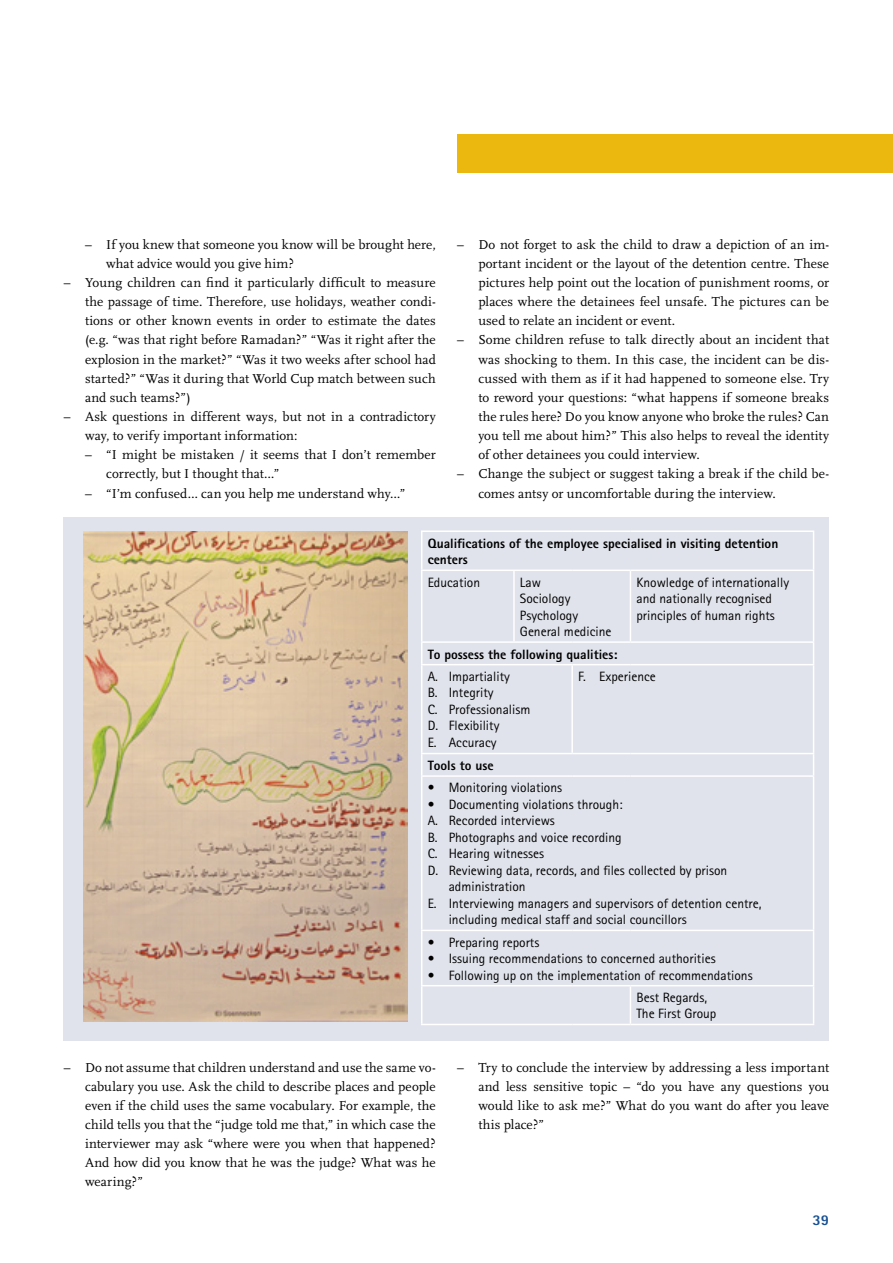
<style>
.page{position:relative;width:893px;height:1263px;background:#fff}
.page>*{position:absolute;margin:0;border:0;box-sizing:border-box;transform-origin:0 0}
.t1{font:800 15px "Rotis Sans Serif";color:#185193}
._06-Aufzählung_Binde{font:13.5px/19.2px "Scala";letter-spacing:.005em;color:#000;text-align:justify}
._02-Scala_9_Pt_ohne{font:13.5px/16.5px "Rotis Sans Serif";color:#000}
._02-Scala_9_Pt_ohne-2{font:800 13.5px/16.5px "Rotis Sans Serif";color:#000}
</style>
<div class="page">
<div style="left:457px;top:134px;width:436px;height:38px;background:#eab80f"></div>
<div style="left:64px;top:517px;width:765px;height:523px;background:#e0e3eb"></div>
<img style="left:84px;top:531px;width:323px;height:491px">
<svg style="left:422px;top:532px;width:391px;height:492px"></svg>
<hr style="left:421px;top:530px;width:93px;height:2px;background:#fff">
<hr style="left:421px;top:532px;width:1px;height:37px;background:#fff">
<hr style="left:514px;top:530px;width:58px;height:2px;background:#fff">
<hr style="left:572px;top:530px;width:58px;height:2px;background:#fff">
<hr style="left:630px;top:530px;width:184px;height:2px;background:#fff">
<hr style="left:813px;top:532px;width:1px;height:37px;background:#fff">
<hr style="left:421px;top:569px;width:93px;height:2px;background:#fff">
<hr style="left:421px;top:571px;width:1px;height:70px;background:#fff">
<hr style="left:514px;top:569px;width:58px;height:2px;background:#fff">
<hr style="left:513px;top:571px;width:2px;height:70px;background:#fff">
<hr style="left:572px;top:569px;width:58px;height:2px;background:#fff">
<hr style="left:630px;top:569px;width:184px;height:2px;background:#fff">
<hr style="left:630px;top:571px;width:1px;height:70px;background:#fff">
<hr style="left:813px;top:571px;width:1px;height:70px;background:#fff">
<hr style="left:421px;top:641px;width:93px;height:2px;background:#fff">
<svg style="left:421px;top:643px;width:1px;height:21px"></svg>
<hr style="left:514px;top:641px;width:58px;height:2px;background:#fff">
<hr style="left:572px;top:641px;width:58px;height:2px;background:#fff">
<hr style="left:630px;top:641px;width:184px;height:2px;background:#fff">
<svg style="left:813px;top:643px;width:1px;height:21px"></svg>
<hr style="left:421px;top:664px;width:93px;height:1px;background:#fff">
<hr style="left:421px;top:665px;width:1px;height:88px;background:#fff">
<hr style="left:514px;top:664px;width:58px;height:1px;background:#fff">
<hr style="left:572px;top:664px;width:58px;height:1px;background:#fff">
<hr style="left:571px;top:665px;width:2px;height:88px;background:#fff">
<hr style="left:630px;top:664px;width:184px;height:1px;background:#fff">
<hr style="left:813px;top:665px;width:1px;height:88px;background:#fff">
<hr style="left:421px;top:753px;width:93px;height:1px;background:#fff">
<svg style="left:421px;top:754px;width:1px;height:21px"></svg>
<hr style="left:514px;top:753px;width:58px;height:1px;background:#fff">
<hr style="left:572px;top:753px;width:58px;height:1px;background:#fff">
<hr style="left:630px;top:753px;width:184px;height:1px;background:#fff">
<svg style="left:813px;top:754px;width:1px;height:21px"></svg>
<hr style="left:421px;top:775px;width:93px;height:2px;background:#fff">
<hr style="left:421px;top:777px;width:1px;height:153px;background:#fff">
<hr style="left:514px;top:775px;width:58px;height:2px;background:#fff">
<hr style="left:572px;top:775px;width:58px;height:2px;background:#fff">
<hr style="left:630px;top:775px;width:184px;height:2px;background:#fff">
<hr style="left:813px;top:777px;width:1px;height:153px;background:#fff">
<hr style="left:421px;top:930px;width:93px;height:1px;background:#fff">
<hr style="left:421px;top:931px;width:1px;height:54px;background:#fff">
<hr style="left:514px;top:930px;width:58px;height:1px;background:#fff">
<hr style="left:572px;top:930px;width:58px;height:1px;background:#fff">
<hr style="left:630px;top:930px;width:184px;height:1px;background:#fff">
<hr style="left:813px;top:931px;width:1px;height:54px;background:#fff">
<hr style="left:421px;top:985px;width:93px;height:1px;background:#fff">
<hr style="left:421px;top:986px;width:1px;height:38px;background:#fff">
<hr style="left:514px;top:985px;width:58px;height:1px;background:#fff">
<hr style="left:572px;top:985px;width:58px;height:1px;background:#fff">
<hr style="left:630px;top:985px;width:184px;height:1px;background:#fff">
<hr style="left:630px;top:986px;width:1px;height:38px;background:#fff">
<hr style="left:813px;top:986px;width:1px;height:38px;background:#fff">
<hr style="left:421px;top:1024px;width:93px;height:1px;background:#fff">
<hr style="left:514px;top:1024px;width:58px;height:1px;background:#fff">
<hr style="left:572px;top:1024px;width:58px;height:1px;background:#fff">
<hr style="left:630px;top:1024px;width:184px;height:1px;background:#fff">
<p class="_06-Aufzählung_Binde" style="left:106px;top:235px;width:331px;text-indent:-21px">– If you knew that someone you know will be brought here, what advice would you give him?</p>
<p class="_06-Aufzählung_Binde" style="left:85px;top:273px;width:352px;text-indent:-21px">– Young children can find it particularly difficult to measure the passage of time. Therefore, use holidays, weather condi&shy;tions or other known events in order to estimate the dates (e.g. “was that right before Ramadan?” “Was it right after the explosion in the market?” “Was it two weeks after school had started?” “Was it during that World Cup match between such and such teams?”)</p>
<p class="_06-Aufzählung_Binde" style="left:85px;top:407px;width:352px;text-indent:-21px">– Ask questions in different ways, but not in a contradictory way, to verify important information:</p>
<p class="_06-Aufzählung_Binde" style="left:106px;top:445px;width:331px;text-indent:-21px">– “I might be mistaken / it seems that I don’t remember correctly, but I thought that…”</p>
<p class="_06-Aufzählung_Binde" style="left:85px;top:484px;width:322px">– “I’m confused… can you help me understand why…”</p>
<p class="_02-Scala_9_Pt_ohne-2" style="left:428px;top:535px;width:352px">Qualifications of the employee specialised in visiting detention centers</p>
<p class="_02-Scala_9_Pt_ohne" style="left:428px;top:574px;width:54px">Education</p>
<p class="_02-Scala_9_Pt_ohne" style="left:520px;top:574px;width:22px">Law</p>
<p class="_02-Scala_9_Pt_ohne" style="left:520px;top:590px;width:52px">Sociology</p>
<p class="_02-Scala_9_Pt_ohne" style="left:520px;top:607px;width:60px">Psychology</p>
<p class="_02-Scala_9_Pt_ohne" style="left:520px;top:623px;width:93px">General medicine</p>
<p class="_06-Aufzählung_Binde" style="left:478px;top:235px;width:352px;text-indent:-21px">– Do not forget to ask the child to draw a depiction of an im&shy;portant incident or the layout of the detention centre. These pictures help point out the location of punishment rooms, or places where the detainees feel unsafe. The pictures can be used to relate an incident or event.</p>
<p class="_06-Aufzählung_Binde" style="left:478px;top:331px;width:352px;text-indent:-21px">– Some children refuse to talk directly about an incident that was shocking to them. In this case, the incident can be dis&shy;cussed with them as if it had happened to someone else. Try to reword your questions: “what happens if someone breaks the rules here? Do you know anyone who broke the rules? Can you tell me about him?” This also helps to reveal the identity of other detainees you could interview.</p>
<p class="_06-Aufzählung_Binde" style="left:478px;top:465px;width:352px;text-indent:-21px">– Change the subject or suggest taking a break if the child be&shy;comes antsy or uncomfortable during the interview.</p>
<p class="_02-Scala_9_Pt_ohne" style="left:636px;top:574px;width:154px">Knowledge of internationally and nationally recognised principles of human rights</p>
<p class="_02-Scala_9_Pt_ohne-2" style="left:428px;top:646px;width:191px">To possess the following qualities:</p>
<p class="_02-Scala_9_Pt_ohne" style="left:428px;top:668px;width:84px">A. Impartiality</p>
<p class="_02-Scala_9_Pt_ohne" style="left:428px;top:684px;width:67px">B. Integrity</p>
<p class="_02-Scala_9_Pt_ohne" style="left:428px;top:701px;width:104px">C. Professionalism</p>
<p class="_02-Scala_9_Pt_ohne" style="left:428px;top:717px;width:73px">D. Flexibility</p>
<p class="_02-Scala_9_Pt_ohne" style="left:428px;top:734px;width:70px">E. Accuracy</p>
<p class="_02-Scala_9_Pt_ohne" style="left:578px;top:668px;width:79px">F. Experience</p>
<p class="_02-Scala_9_Pt_ohne-2" style="left:428px;top:757px;width:67px">Tools to use</p>
<p class="_02-Scala_9_Pt_ohne" style="left:428px;top:779px;width:136px">• Monitoring violations</p>
<p class="_02-Scala_9_Pt_ohne" style="left:428px;top:796px;width:196px">• Documenting violations through:</p>
<p class="_02-Scala_9_Pt_ohne" style="left:428px;top:812px;width:129px">A. Recorded interviews</p>
<p class="_02-Scala_9_Pt_ohne" style="left:428px;top:829px;width:195px">B. Photographs and voice recording</p>
<p class="_02-Scala_9_Pt_ohne" style="left:428px;top:845px;width:118px">C. Hearing witnesses</p>
<p class="_02-Scala_9_Pt_ohne" style="left:449px;top:862px;width:280px;text-indent:-21px">D. Reviewing data, records, and files collected by prison administration</p>
<p class="_02-Scala_9_Pt_ohne" style="left:449px;top:895px;width:314px;text-indent:-21px">E. Interviewing managers and supervisors of detention centre, including medical staff and social councillors</p>
<p class="_02-Scala_9_Pt_ohne" style="left:428px;top:934px;width:113px">• Preparing reports</p>
<p class="_02-Scala_9_Pt_ohne" style="left:428px;top:950px;width:289px">• Issuing recommendations to concerned authorities</p>
<p class="_02-Scala_9_Pt_ohne" style="left:428px;top:967px;width:326px">• Following up on the implementation of recommendations</p>
<p class="_02-Scala_9_Pt_ohne" style="left:636px;top:989px;width:72px">Best Regards,</p>
<p class="_02-Scala_9_Pt_ohne" style="left:636px;top:1005px;width:81px">The First Group</p>
<p class="_06-Aufzählung_Binde" style="left:85px;top:1058px;width:352px;text-indent:-21px">– Do not assume that children understand and use the same vo&shy;cabulary you use. Ask the child to describe places and people even if the child uses the same vocabulary. For example, the child tells you that the “judge told me that,” in which case the interviewer may ask “where were you when that happened?<br>And how did you know that he was the judge? What was he wearing?”</p>
<p class="_06-Aufzählung_Binde" style="left:478px;top:1058px;width:352px;text-indent:-21px">– Try to conclude the interview by addressing a less important and less sensitive topic – “do you have any questions you would like to ask me?” What do you want do after you leave this place?”</p>
<p class="t1" style="left:812px;top:1210px;width:18px">39</p>
</div>
